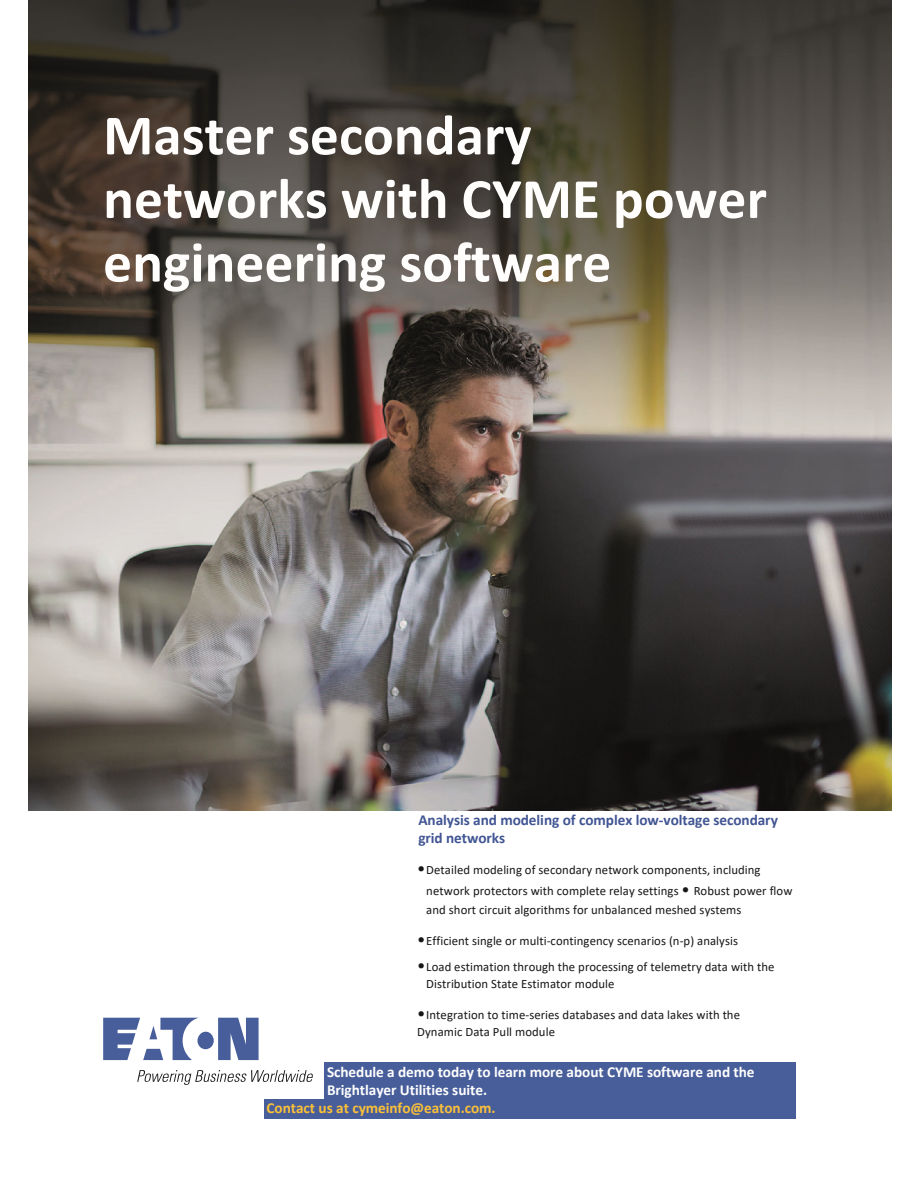
<style>
.page{position:relative;width:918px;height:1188px;background:#fff}
.page>*{position:absolute;margin:0;border:0;box-sizing:border-box;transform-origin:0 0}
.t1{font:700 57.45px/63.6px "Calibri";color:#fffefd}
.t2{font:700 15.3px "Calibri";letter-spacing:-.005em;color:#fffefd}
.t3{font:700 15.3px/18.1px "Calibri";letter-spacing:-.005em;color:#415593}
.t4{font:700 15.3px "Calibri";letter-spacing:-.005em;color:#fcc038}
.t5{font:12.75px/17.4px "Calibri";letter-spacing:.005em;color:#181717}
.s1{font-size:16.65px}
</style>
<div class="page">
<div style="left:325px;top:1063px;width:471px;height:18px;background:#475e9b"></div>
<div style="left:325px;top:1081px;width:471px;height:18px;background:#475e9b"></div>
<div style="left:265px;top:1099px;width:531px;height:20px;background:#475e9b"></div>
<img style="left:28px;top:0;width:864px;height:811px">
<img style="left:103px;top:111px;width:582px;height:82px">
<img style="left:103px;top:209px;width:778px;height:1px">
<img style="left:103px;top:227px;width:680px;height:80px">
<div style="left:197px;top:1032px;width:17px;height:17px;background:#475e9b;border-radius:50%"></div>
<svg style="left:218px;top:1018px;width:41px;height:42px;background:#5f73a8"></svg>
<svg style="left:103px;top:1018px;width:96px;height:42px"></svg>
<svg style="left:137px;top:1070px;width:176px;height:15px"></svg>
<p class="t1" style="left:103px;top:103px;width:665px">Master secondary networks with CYME power engineering software</p>
<p class="t3" style="left:418px;top:811px;width:361px">Analysis and modeling of complex low-voltage secondary grid networks</p>
<p class="t5" style="left:426px;top:859px;width:368px;line-height:21px;text-indent:-9px"><span class="s1">•</span>Detailed modeling of secondary network components, including network protectors with complete relay settings <span class="s1">•</span> Robust power flow</p>
<p class="t5" style="left:426px;top:900px;width:317px">and short circuit algorithms for unbalanced meshed systems</p>
<p class="t5" style="left:417px;top:931px;width:322px"><span class="s1">•</span>Efficient single or multi-contingency scenarios (n-p) analysis</p>
<p class="t5" style="left:426px;top:958px;width:350px;text-indent:-9px"><span class="s1">•</span>Load estimation through the processing of telemetry data with the<br>Distribution State Estimator module</p>
<p class="t5" style="left:417px;top:1006px;width:324px"><span class="s1">•</span>Integration to time-series databases and data lakes with the<br>Dynamic Data Pull module</p>
<p class="t2" style="left:327px;top:1061px;width:429px">Schedule a demo today to learn more about CYME software and the</p>
<p class="t2" style="left:327px;top:1079px;width:162px">Brightlayer Utilities suite.</p>
<p class="t4" style="left:267px;top:1098px;width:231px">Contact us at cymeinfo@eaton.com.</p>
</div>
